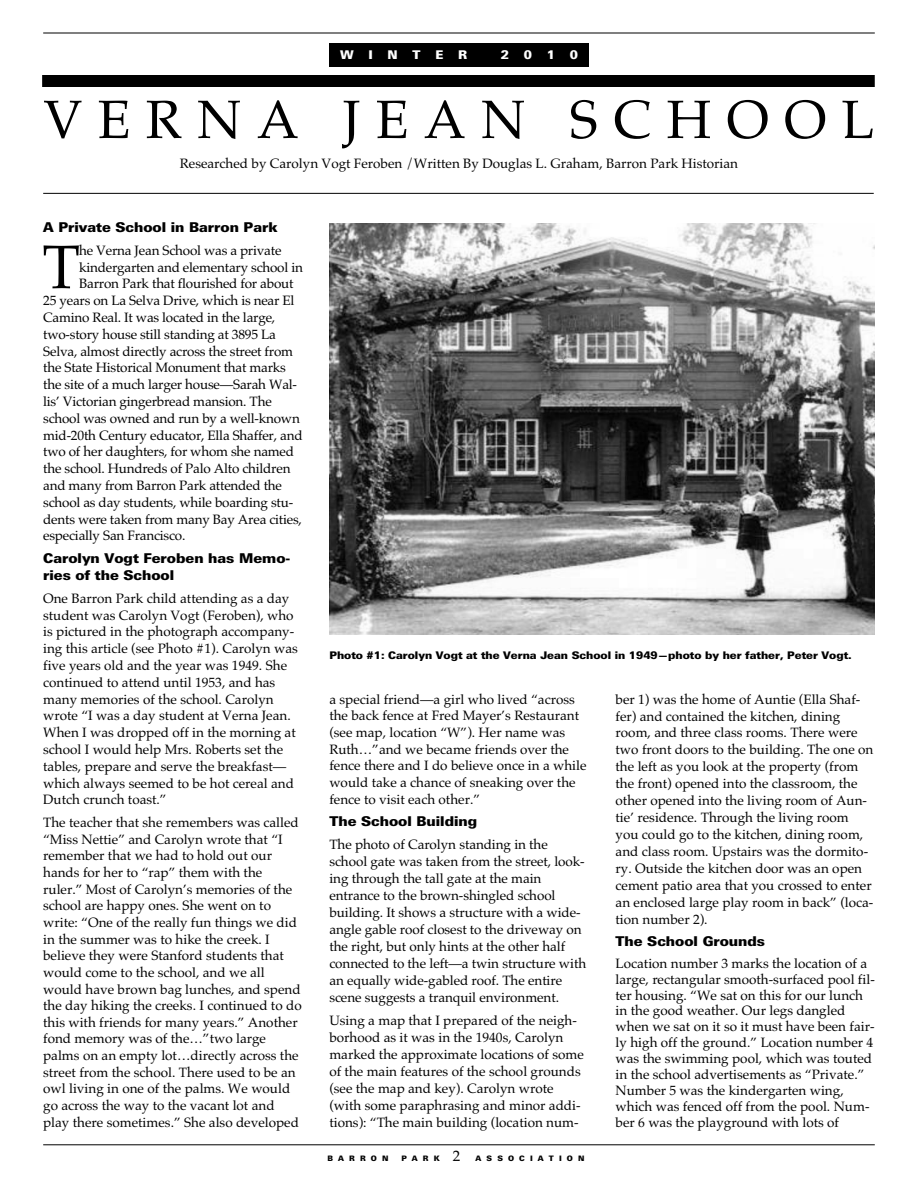
<style>
.page{position:relative;width:918px;height:1188px;background:#fff}
.page>*{position:absolute;margin:0;border:0;box-sizing:border-box;transform-origin:0 0}
.t1{font:61.8px "Palatino";color:#000}
.t2{font:54px "Palatino";letter-spacing:.28em;color:#000}
.t3{font:13.5px/17px "Palatino";color:#000}
.t4{font:900 13.5px/16.8px "Linotype Univers Basic";color:#000}
.t5{font:900 12px "Linotype Univers Basic";letter-spacing:1.23em;color:#fff}
.t6{font:900 10.5px "Linotype Univers Basic";color:#000}
.t7{font:900 7.5px "Linotype Univers Basic";letter-spacing:.685em;color:#000}
.s1{font-family:"Palatino";font-weight:400;font-size:15px}
</style>
<div class="page">
<hr style="left:43px;top:33px;width:832px;height:1px;background:#000">
<hr style="left:43px;top:1145px;width:832px;height:1px;background:#000">
<div style="left:329px;top:43px;width:260px;height:24px;background:#000"></div>
<div style="left:42px;top:75px;width:833px;height:12px;background:#000"></div>
<hr style="left:43px;top:193px;width:831px;height:1px;background:#000">
<img style="left:329px;top:224px;width:546px;height:410px">
<p class="t5" style="left:340px;top:50px;width:129px">WINTER</p>
<p class="t5" style="left:501px;top:50px;width:79px">2010</p>
<h2 class="t2" style="left:43px;top:88px;width:833px">VERNA JEAN SCHOOL</h2>
<p class="t3" style="left:180px;top:155px;width:560px">Researched by Carolyn Vogt Feroben /Written By Douglas L. Graham, Barron Park Historian</p>
<p class="t4" style="left:43px;top:220px;width:236px">A Private School in Barron Park</p>
<h1 class="t1" style="left:42px;top:231px;width:39px">T</h1>
<p class="t3" style="left:79px;top:242px;width:204px">he Verna Jean School was a private</p>
<p class="t3" style="left:79px;top:258px;width:225px">kindergarten and elementary school in</p>
<p class="t3" style="left:79px;top:275px;width:216px">Barron Park that flourished for about</p>
<p class="t3" style="left:43px;top:292px;width:253px">25 years on La Selva Drive, which is near El</p>
<p class="t3" style="left:43px;top:309px;width:234px">Camino Real. It was located in the large,</p>
<p class="t3" style="left:43px;top:326px;width:234px">two-story house still standing at 3895 La</p>
<p class="t3" style="left:43px;top:342px;width:251px">Selva, almost directly across the street from</p>
<p class="t3" style="left:43px;top:359px;width:244px">the State Historical Monument that marks</p>
<p class="t3" style="left:43px;top:376px;width:255px">the site of a much larger house—Sarah Wal-</p>
<p class="t3" style="left:43px;top:393px;width:230px">lis’ Victorian gingerbread mansion. The</p>
<p class="t3" style="left:43px;top:410px;width:258px">school was owned and run by a well-known</p>
<p class="t3" style="left:43px;top:426px;width:261px">mid-20th Century educator, Ella Shaffer, and</p>
<p class="t3" style="left:43px;top:443px;width:252px">two of her daughters, for whom she named</p>
<p class="t3" style="left:43px;top:460px;width:249px">the school. Hundreds of Palo Alto children</p>
<p class="t3" style="left:43px;top:477px;width:240px">and many from Barron Park attended the</p>
<p class="t3" style="left:43px;top:494px;width:251px">school as day students, while boarding stu-</p>
<p class="t3" style="left:43px;top:510px;width:260px">dents were taken from many Bay Area cities,</p>
<p class="t3" style="left:43px;top:527px;width:144px">especially San Francisco.</p>
<p class="t4" style="left:43px;top:551px;width:249px">Carolyn Vogt Feroben has Memo&shy;ries of the School</p>
<p class="t3" style="left:43px;top:590px;width:256px">One Barron Park child attending as a day student was Carolyn Vogt (Feroben), who is pictured in the photograph accompany&shy;ing this article (see Photo #1). Carolyn was five years old and the year was 1949. She continued to attend until 1953, and has many memories of the school. Carolyn wrote “I was a day student at Verna Jean.<br>When I was dropped off in the morning at school I would help Mrs. Roberts set the tables, prepare and serve the breakfast— which always seemed to be hot cereal and Dutch crunch toast.”</p>
<p class="t3" style="left:43px;top:814px;width:260px">The teacher that she remembers was called “Miss Nettie” and Carolyn wrote that “I remember that we had to hold out our hands for her to “rap” them with the ruler.” Most of Carolyn’s memories of the school are happy ones. She went on to write: “One of the really fun things we did in the summer was to hike the creek. I believe they were Stanford students that would come to the school, and we all would have brown bag lunches, and spend the day hiking the creeks. I continued to do this with friends for many years.” Another fond memory was of the…”two large palms on an empty lot…directly across the street from the school. There used to be an owl living in one of the palms. We would go across the way to the vacant lot and play there sometimes.” She also developed</p>
<p class="t6" style="left:329px;top:652px;width:524px">Photo #1: Carolyn Vogt at the Verna Jean School in 1949—photo by her father, Peter Vogt.</p>
<p class="t3" style="left:329px;top:691px;width:259px">a special friend—a girl who lived “across the back fence at Fred Mayer’s Restaurant (see map, location “W”). Her name was Ruth…”and we became friends over the fence there and I do believe once in a while would take a chance of sneaking over the fence to visit each other.”</p>
<p class="t4" style="left:329px;top:814px;width:149px">The School Building</p>
<p class="t3" style="left:329px;top:836px;width:258px">The photo of Carolyn standing in the school gate was taken from the street, look&shy;ing through the tall gate at the main entrance to the brown-shingled school building. It shows a structure with a wide&shy;angle gable roof closest to the driveway on the right, but only hints at the other half connected to the left—a twin structure with an equally wide-gabled roof. The entire scene suggests a tranquil environment.</p>
<p class="t3" style="left:329px;top:1012px;width:256px">Using a map that I prepared of the neigh&shy;borhood as it was in the 1940s, Carolyn marked the approximate locations of some of the main features of the school grounds (see the map and key). Carolyn wrote (with some paraphrasing and minor addi&shy;tions): “The main building (location num-</p>
<p class="t7" style="left:327px;top:1156px;width:63px">BARRON</p>
<p class="t7" style="left:401px;top:1156px;width:185px">PARK <span class="s1">2</span> ASSOCIATION</p>
<p class="t3" style="left:616px;top:690px;width:259px">ber 1) was the home of Auntie (Ella Shaf&shy;fer) and contained the kitchen, dining room, and three class rooms. There were two front doors to the building. The one on the left as you look at the property (from the front) opened into the classroom, the other opened into the living room of Aun&shy;tie’ residence. Through the living room you could go to the kitchen, dining room, and class room. Upstairs was the dormito&shy;ry. Outside the kitchen door was an open cement patio area that you crossed to enter an enclosed large play room in back” (loca&shy;tion number 2).</p>
<p class="t4" style="left:616px;top:934px;width:151px">The School Grounds</p>
<p class="t3" style="left:616px;top:955px;width:261px;line-height:15.9px">Location number 3 marks the location of a large, rectangular smooth-surfaced pool fil&shy;ter housing. “We sat on this for our lunch in the good weather. Our legs dangled when we sat on it so it must have been fair&shy;ly high off the ground.” Location number 4 was the swimming pool, which was touted in the school advertisements as “Private.” Number 5 was the kindergarten wing, which was fenced off from the pool. Num&shy;ber 6 was the playground with lots of</p>
</div>
